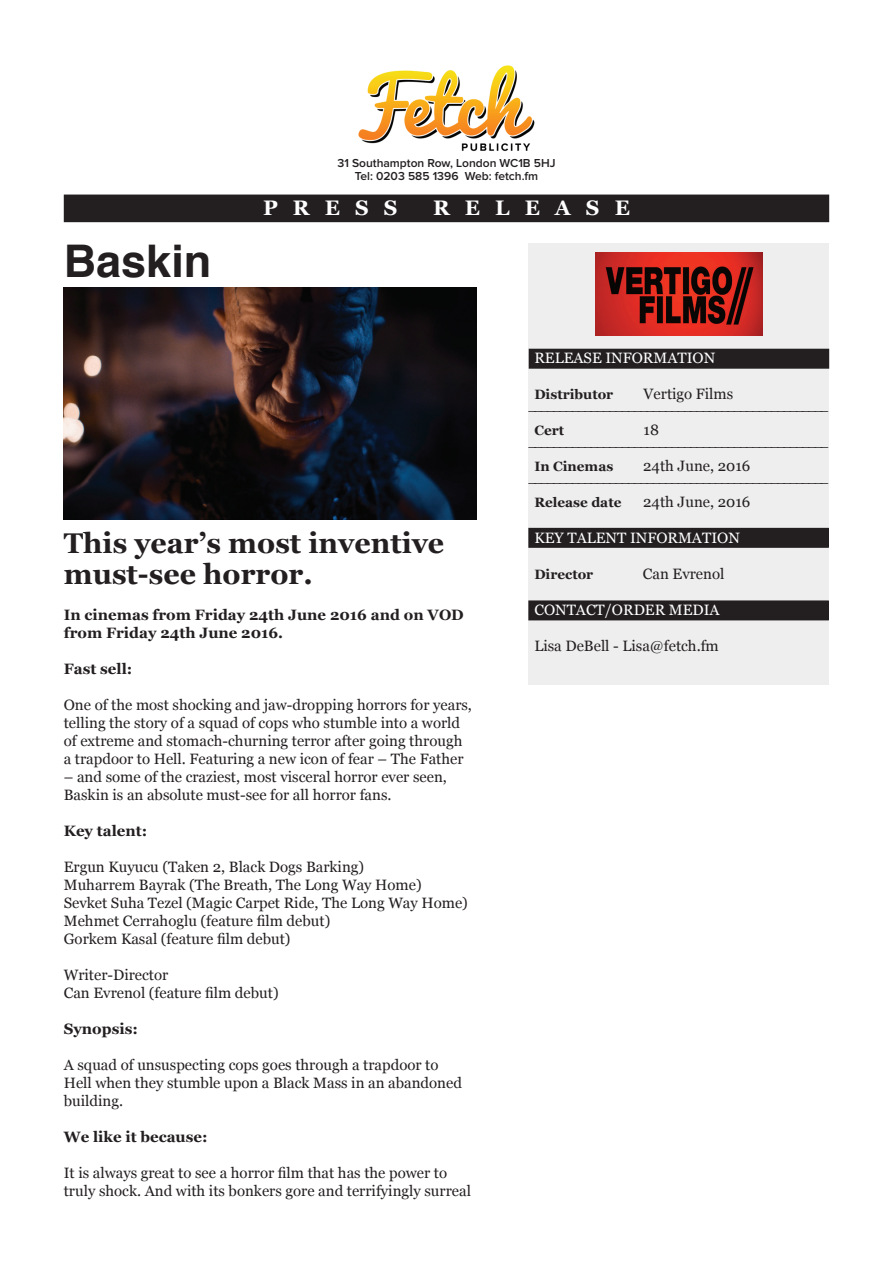
<style>
.page{position:relative;width:893px;height:1263px;background:#fff}
.page>*{position:absolute;margin:0;border:0;box-sizing:border-box;transform-origin:0 0}
.t1{font:700 45px "Helvetica";color:#231f20}
.t2{font:700 28.5px/31.5px "Georgia";color:#231f20}
.t3{font:700 21px "Georgia";letter-spacing:.72em;color:#fff}
.t4{font:15px/18px "Georgia";color:#231f20}
.t5{font:15px "Minion Pro";color:#231f20}
.t6{font:700 15px/18px "Georgia";color:#231f20}
.t7{font:15px "Georgia";color:#fff}
.t8{font:700 13.5px "Georgia";color:#231f20}
.t9{font:600 12px/13.5px "Proxima Nova";color:#231f20;text-align:center}
</style>
<div class="page">
<div style="left:65px;top:195px;width:763px;height:26px;background:#231f20"></div>
<div style="left:64px;top:195px;width:765px;height:27px;border:2px solid #231f20"></div>
<div style="left:528px;top:243px;width:301px;height:442px;background:#eeeeef"></div>
<div style="left:529px;top:529px;width:299px;height:18px;background:#231f20"></div>
<div style="left:528px;top:528px;width:301px;height:20px;border:2px solid #231f20"></div>
<img style="left:358px;top:65px;width:177px;height:87px">
<div style="left:529px;top:349px;width:299px;height:19px;background:#231f20"></div>
<div style="left:529px;top:349px;width:300px;height:20px;border:2px solid #231f20"></div>
<div style="left:529px;top:601px;width:299px;height:19px;background:#231f20"></div>
<div style="left:528px;top:600px;width:301px;height:20px;border:2px solid #231f20"></div>
<img style="left:64px;top:287px;width:412px;height:232px">
<img style="left:595px;top:252px;width:168px;height:84px">
<p class="t9" style="left:337px;top:156px;width:219px">31 Southampton Row, London WC1B 5HJ<br>Tel: 0203 585 1396 Web: fetch.fm</p>
<h1 class="t1" style="left:64px;top:224px;width:149px">Baskin</h1>
<h3 class="t3" style="left:263px;top:196px;width:136px">PRESS</h3>
<h3 class="t3" style="left:433px;top:196px;width:198px">RELEASE</h3>
<h2 class="t2" style="left:64px;top:527px;width:382px">This year’s most inventive must-see horror.</h2>
<p class="t6" style="left:64px;top:606px;width:402px">In cinemas from Friday 24th June 2016 and on VOD from Friday 24th June 2016.</p>
<p class="t6" style="left:64px;top:660px;width:70px">Fast sell:</p>
<p class="t4" style="left:64px;top:696px;width:410px">One of the most shocking and jaw-dropping horrors for years, telling the story of a squad of cops who stumble into a world of extreme and stomach-churning terror after going through a trapdoor to Hell. Featuring a new icon of fear – The Father</p>
<p class="t4" style="left:64px;top:768px;width:385px">– and some of the craziest, most visceral horror ever seen,<br>Baskin is an absolute must-see for all horror fans.</p>
<p class="t6" style="left:64px;top:822px;width:85px">Key talent:</p>
<p class="t4" style="left:64px;top:858px;width:406px">Ergun Kuyucu (Taken 2, Black Dogs Barking)<br>Muharrem Bayrak (The Breath, The Long Way Home)<br>Sevket Suha Tezel (Magic Carpet Ride, The Long Way Home)<br>Mehmet Cerrahoglu (feature film debut)<br>Gorkem Kasal (feature film debut)</p>
<p class="t4" style="left:64px;top:966px;width:216px">Writer-Director<br>Can Evrenol (feature film debut)</p>
<p class="t6" style="left:64px;top:1020px;width:76px">Synopsis:</p>
<p class="t4" style="left:64px;top:1056px;width:400px">A squad of unsuspecting cops goes through a trapdoor to<br>Hell when they stumble upon a Black Mass in an abandoned building.</p>
<p class="t6" style="left:64px;top:1128px;width:145px">We like it because:</p>
<p class="t4" style="left:64px;top:1164px;width:409px">It is always great to see a horror film that has the power to truly shock. And with its bonkers gore and terrifyingly surreal</p>
<p class="t7" style="left:534px;top:350px;width:182px">RELEASE INFORMATION</p>
<p class="t8" style="left:534px;top:387px;width:80px">Distributor</p>
<p class="t4" style="left:644px;top:385px;width:91px">Vertigo Films</p>
<p class="t8" style="left:534px;top:423px;width:31px">Cert</p>
<p class="t4" style="left:644px;top:421px;width:17px">18</p>
<p class="t8" style="left:534px;top:459px;width:80px">In Cinemas</p>
<p class="t4" style="left:643px;top:457px;width:109px">24th June, 2016</p>
<p class="t8" style="left:534px;top:495px;width:89px">Release date</p>
<p class="t4" style="left:643px;top:493px;width:109px">24th June, 2016</p>
<p class="t7" style="left:534px;top:530px;width:207px">KEY TALENT INFORMATION</p>
<p class="t8" style="left:534px;top:567px;width:60px">Director</p>
<p class="t4" style="left:643px;top:565px;width:83px">Can Evrenol</p>
<p class="t7" style="left:534px;top:602px;width:187px">CONTACT/ORDER MEDIA</p>
<p class="t4" style="left:534px;top:637px;width:186px">Lisa DeBell - Lisa@fetch.fm</p>
<p class="t5" style="left:528px;top:396px;width:302px">________________________________________________</p>
<p class="t5" style="left:528px;top:432px;width:302px">________________________________________________</p>
<p class="t5" style="left:528px;top:468px;width:302px">________________________________________________</p>
</div>
